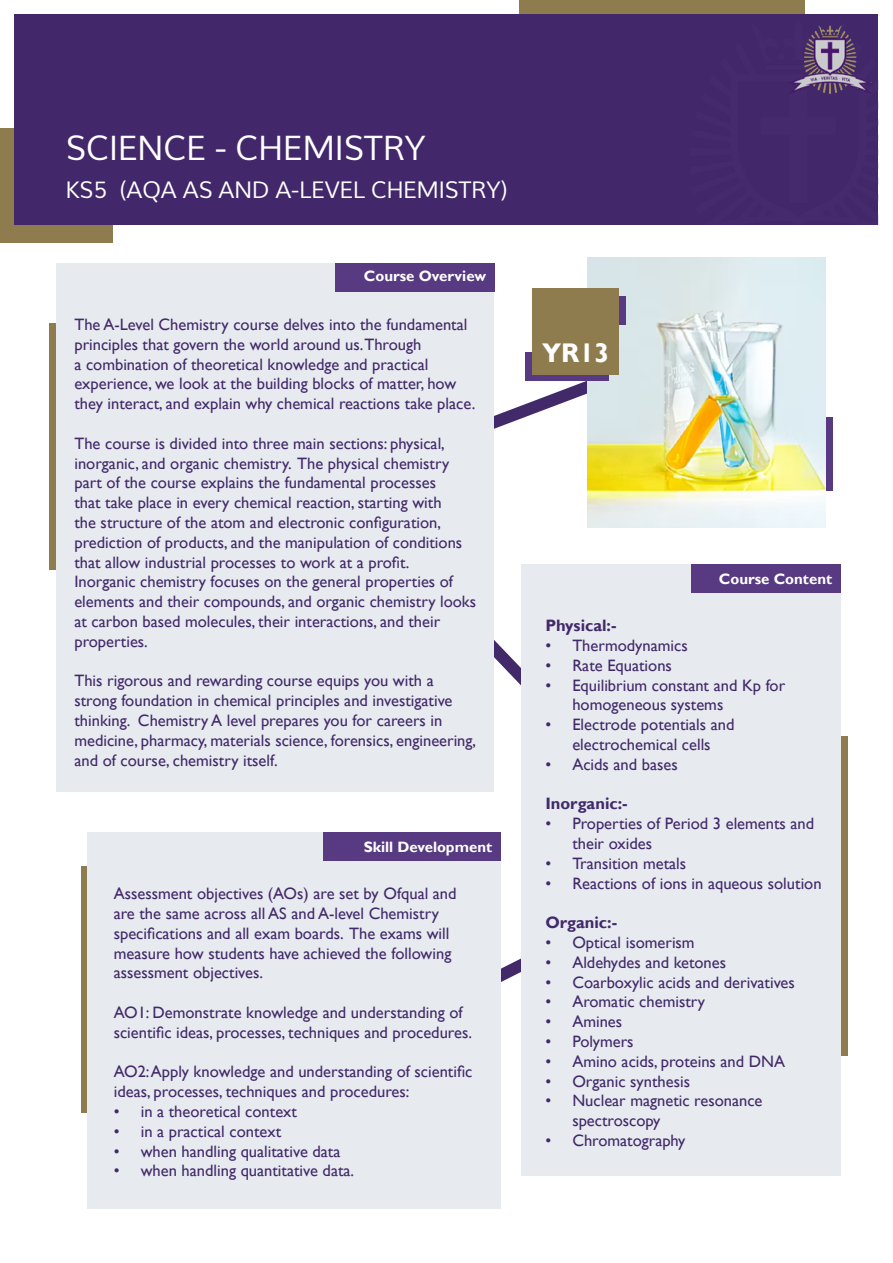
<style>
.page{position:relative;width:893px;height:1263px;background:#fff}
.page>*{position:absolute;margin:0;border:0;box-sizing:border-box;transform-origin:0 0}
.t1{font:33px "Mooli";color:#fff}
.t2{font:700 27px "Gill Sans";color:#fff}
.t3{font:22.5px "Mooli";color:#fff}
.t4{font:16.5px/19.8px "Gill Sans";color:#42296a}
.t5{font:700 16.5px "Gill Sans";color:#42296a}
.t6{font:700 15px "Gill Sans";color:#fff}
</style>
<div class="page">
<svg style="left:501px;top:906px;width:21px;height:126px"></svg>
<div style="left:816px;top:736px;width:32px;height:319px;background:#8e7c4e"></div>
<div style="left:50px;top:323px;width:31px;height:247px;background:#8e7c4e"></div>
<svg style="left:494px;top:564px;width:28px;height:181px"></svg>
<svg style="left:494px;top:381px;width:94px;height:89px"></svg>
<div style="left:0;top:128px;width:113px;height:114px;background:#8e7c4e"></div>
<div style="left:519px;top:0;width:286px;height:48px;background:#8e7c4e"></div>
<div style="left:14px;top:14px;width:864px;height:211px;background:#42286a"></div>
<div style="left:56px;top:263px;width:438px;height:529px;background:#e7ebef"></div>
<img style="left:788px;top:26px;width:84px;height:68px">
<div style="left:749px;top:418px;width:83px;height:73px;background:#573a82"></div>
<img style="left:588px;top:257px;width:238px;height:270px">
<div style="left:542px;top:297px;width:84px;height:28px;background:#573a82"></div>
<div style="left:525px;top:353px;width:84px;height:28px;background:#573a82"></div>
<div style="left:532px;top:288px;width:86px;height:87px;background:#8e7c4e"></div>
<div style="left:335px;top:263px;width:160px;height:29px;background:#573a82"></div>
<div style="left:522px;top:564px;width:319px;height:612px;background:#e7ebef"></div>
<div style="left:691px;top:564px;width:150px;height:29px;background:#573a82"></div>
<div style="left:81px;top:866px;width:32px;height:246px;background:#8e7c4e"></div>
<div style="left:87px;top:832px;width:414px;height:377px;background:#e7ebef"></div>
<div style="left:323px;top:832px;width:178px;height:29px;background:#573a82"></div>
<h1 class="t1" style="left:66px;top:128px;width:361px">SCIENCE - CHEMISTRY</h1>
<h3 class="t3" style="left:66px;top:176px;width:443px">KS5 (AQA AS AND A-LEVEL CHEMISTRY)</h3>
<p class="t6" style="left:364px;top:267px;width:124px">Course Overview</p>
<p class="t4" style="left:74px;top:315px;width:402px">The A-Level Chemistry course delves into the fundamental principles that govern the world around us.Through<br>a combination of theoretical knowledge and practical experience, we look at the building blocks of matter, how they interact, and explain why chemical reactions take place.</p>
<p class="t4" style="left:74px;top:434px;width:403px">The course is divided into three main sections: physical, inorganic, and organic chemistry. The physical chemistry part of the course explains the fundamental processes<br>that take place in every chemical reaction, starting with<br>the structure of the atom and electronic configuration, prediction of products, and the manipulation of conditions that allow industrial processes to work at a profit.<br>Inorganic chemistry focuses on the general properties of elements and their compounds, and organic chemistry looks at carbon based molecules, their interactions, and their properties.</p>
<p class="t4" style="left:74px;top:671px;width:403px">This rigorous and rewarding course equips you with a strong foundation in chemical principles and investigative thinking. Chemistry A level prepares you for careers in medicine, pharmacy, materials science, forensics, engineering, and of course, chemistry itself.</p>
<p class="t6" style="left:364px;top:838px;width:130px">Skill Development</p>
<p class="t4" style="left:114px;top:884px;width:344px">Assessment objectives (AOs) are set by Ofqual and are the same across all AS and A-level Chemistry specifications and all exam boards. The exams will measure how students have achieved the following assessment objectives.</p>
<p class="t4" style="left:114px;top:1003px;width:360px">AO1: Demonstrate knowledge and understanding of scientific ideas, processes, techniques and procedures.</p>
<p class="t4" style="left:114px;top:1062px;width:360px">AO2: Apply knowledge and understanding of scientific ideas, processes, techniques and procedures:</p>
<p class="t4" style="left:114px;top:1102px;width:185px">• in a theoretical context</p>
<p class="t4" style="left:114px;top:1122px;width:169px">• in a practical context</p>
<p class="t4" style="left:114px;top:1141px;width:228px">• when handling qualitative data</p>
<p class="t4" style="left:114px;top:1161px;width:242px">• when handling quantitative data.</p>
<h2 class="t2" style="left:542px;top:337px;width:69px">YR13</h2>
<p class="t6" style="left:719px;top:570px;width:115px">Course Content</p>
<p class="t5" style="left:545px;top:616px;width:73px">Physical:-</p>
<p class="t4" style="left:545px;top:636px;width:144px">• Thermodynamics</p>
<p class="t4" style="left:545px;top:656px;width:128px">• Rate Equations</p>
<p class="t4" style="left:572px;top:675px;width:214px;text-indent:-27px">• Equilibrium constant and Kp for homogeneous systems</p>
<p class="t4" style="left:545px;top:715px;width:191px;text-align:center">• Electrode potentials and electrochemical cells</p>
<p class="t4" style="left:545px;top:755px;width:134px">• Acids and bases</p>
<p class="t5" style="left:545px;top:794px;width:84px">Inorganic:-</p>
<p class="t4" style="left:572px;top:814px;width:243px;text-indent:-27px">• Properties of Period 3 elements and their oxides</p>
<p class="t4" style="left:545px;top:854px;width:142px">• Transition metals</p>
<p class="t4" style="left:545px;top:873px;width:278px">• Reactions of ions in aqueous solution</p>
<p class="t5" style="left:545px;top:913px;width:73px">Organic:-</p>
<p class="t4" style="left:545px;top:933px;width:151px">• Optical isomerism</p>
<p class="t4" style="left:545px;top:953px;width:182px">• Aldehydes and ketones</p>
<p class="t4" style="left:545px;top:972px;width:251px">• Coarboxylic acids and derivatives</p>
<p class="t4" style="left:545px;top:992px;width:161px">• Aromatic chemistry</p>
<p class="t4" style="left:545px;top:1012px;width:78px">• Amines</p>
<p class="t4" style="left:545px;top:1032px;width:90px">• Polymers</p>
<p class="t4" style="left:545px;top:1052px;width:241px">• Amino acids, proteins and DNA</p>
<p class="t4" style="left:545px;top:1071px;width:146px">• Organic synthesis</p>
<p class="t4" style="left:572px;top:1091px;width:192px;text-indent:-27px">• Nuclear magnetic resonance spectroscopy</p>
<p class="t4" style="left:545px;top:1131px;width:142px">• Chromatography</p>
</div>
